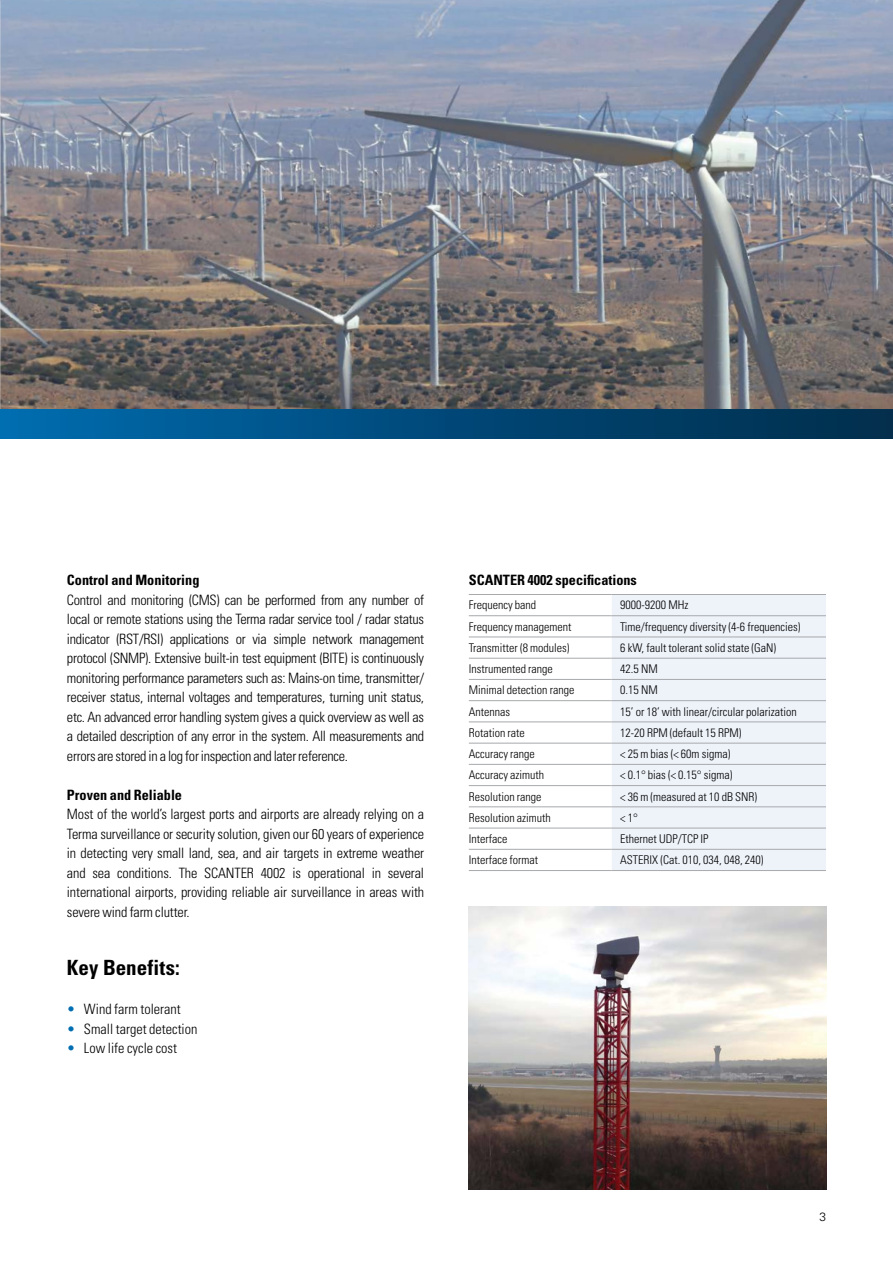
<style>
.page{position:relative;width:893px;height:1263px;background:#fff}
.page>*{position:absolute;margin:0;border:0;box-sizing:border-box;transform-origin:0 0}
.t1{font:700 condensed 21px "Univers LT Std";color:#000}
.t2{font:300 condensed 14.25px/19.5px "Univers LT Std";letter-spacing:-.01em;color:#000;text-align:justify}
.t3{font:700 condensed 14.25px "Univers LT Std";color:#000}
.t4{font:300 condensed 12px "Univers LT Std";color:#000}
.t5{font:300 12px "Univers LT Std";color:#000}
.s1{color:#006eb1}
</style>
<div class="page">
<img style="left:1px;top:0;width:892px;height:410px">
<img style="left:0;top:0;width:1px;height:417px">
<div style="left:0;top:410px;width:893px;height:28px;background:linear-gradient(to right,#006bad,#012b49)"></div>
<div style="left:612px;top:595px;width:214px;height:275px;background:#eef3fa"></div>
<hr style="left:469px;top:594px;width:143px;height:1px;background:#a7a9ac">
<hr style="left:612px;top:594px;width:214px;height:1px;background:#a7a9ac">
<hr style="left:469px;top:615px;width:143px;height:1px;background:#a7a9ac">
<hr style="left:612px;top:615px;width:214px;height:1px;background:#a7a9ac">
<hr style="left:469px;top:637px;width:143px;height:1px;background:#a7a9ac">
<hr style="left:612px;top:637px;width:214px;height:1px;background:#a7a9ac">
<hr style="left:469px;top:658px;width:143px;height:1px;background:#a7a9ac">
<hr style="left:612px;top:658px;width:214px;height:1px;background:#a7a9ac">
<hr style="left:469px;top:679px;width:143px;height:1px;background:#a7a9ac">
<hr style="left:612px;top:679px;width:214px;height:1px;background:#a7a9ac">
<hr style="left:469px;top:700px;width:143px;height:1px;background:#a7a9ac">
<hr style="left:612px;top:700px;width:214px;height:1px;background:#a7a9ac">
<hr style="left:469px;top:721px;width:143px;height:1px;background:#a7a9ac">
<hr style="left:612px;top:721px;width:214px;height:1px;background:#a7a9ac">
<hr style="left:469px;top:743px;width:143px;height:1px;background:#a7a9ac">
<hr style="left:612px;top:743px;width:214px;height:1px;background:#a7a9ac">
<hr style="left:469px;top:764px;width:143px;height:1px;background:#a7a9ac">
<hr style="left:612px;top:764px;width:214px;height:1px;background:#a7a9ac">
<hr style="left:469px;top:785px;width:143px;height:1px;background:#a7a9ac">
<hr style="left:612px;top:785px;width:214px;height:1px;background:#a7a9ac">
<hr style="left:469px;top:806px;width:143px;height:1px;background:#a7a9ac">
<hr style="left:612px;top:806px;width:214px;height:1px;background:#a7a9ac">
<hr style="left:469px;top:828px;width:143px;height:1px;background:#a7a9ac">
<hr style="left:612px;top:828px;width:214px;height:1px;background:#a7a9ac">
<hr style="left:469px;top:849px;width:143px;height:1px;background:#a7a9ac">
<hr style="left:612px;top:849px;width:214px;height:1px;background:#a7a9ac">
<hr style="left:469px;top:870px;width:143px;height:1px;background:#a7a9ac">
<hr style="left:612px;top:870px;width:214px;height:1px;background:#a7a9ac">
<img style="left:469px;top:907px;width:357px;height:283px">
<p class="t3" style="left:67px;top:571px;width:134px">Control and Monitoring</p>
<p class="t2" style="left:67px;top:590px;width:359px">Control and monitoring (CMS) can be performed from any number of local or remote stations using the Terma radar service tool / radar status indicator (RST/RSI) applications or via simple network management protocol (SNMP). Extensive built-in test equipment (BITE) is continuously monitoring performance parameters such as: Mains-on time, transmitter/ receiver status, internal voltages and temperatures, turning unit status, etc. An advanced error handling system gives a quick overview as well as a detailed description of any error in the system. All measurements and errors are stored in a log for inspection and later reference.</p>
<p class="t3" style="left:67px;top:786px;width:117px">Proven and Reliable</p>
<p class="t2" style="left:67px;top:804px;width:359px">Most of the world’s largest ports and airports are already relying on a Terma surveillance or security solution, given our 60 years of experience in detecting very small land, sea, and air targets in extreme weather and sea conditions. The SCANTER 4002 is operational in several international airports, providing reliable air surveillance in areas with severe wind farm clutter.</p>
<h1 class="t1" style="left:67px;top:955px;width:115px">Key Benefits:</h1>
<p class="t2" style="left:67px;top:999px;width:115px"><span class="s1">•</span> Wind farm tolerant</p>
<p class="t2" style="left:67px;top:1019px;width:132px"><span class="s1">•</span> Small target detection</p>
<p class="t2" style="left:67px;top:1038px;width:112px"><span class="s1">•</span> Low life cycle cost</p>
<p class="t3" style="left:469px;top:571px;width:170px">SCANTER 4002 specifications</p>
<p class="t4" style="left:469px;top:598px;width:69px">Frequency band</p>
<p class="t4" style="left:620px;top:598px;width:70px">9000-9200 MHz</p>
<p class="t4" style="left:469px;top:619px;width:104px">Frequency management</p>
<p class="t4" style="left:620px;top:619px;width:182px">Time/frequency diversity (4-6 frequencies)</p>
<p class="t4" style="left:469px;top:640px;width:102px">Transmitter (8 modules)</p>
<p class="t4" style="left:620px;top:640px;width:158px">6 kW, fault tolerant solid state (GaN)</p>
<p class="t4" style="left:469px;top:662px;width:86px">Instrumented range</p>
<p class="t4" style="left:620px;top:662px;width:39px">42.5 NM</p>
<p class="t4" style="left:469px;top:683px;width:107px">Minimal detection range</p>
<p class="t4" style="left:620px;top:683px;width:39px">0.15 NM</p>
<p class="t4" style="left:469px;top:704px;width:43px">Antennas</p>
<p class="t4" style="left:620px;top:704px;width:178px">15’ or 18’ with linear/circular polarization</p>
<p class="t4" style="left:469px;top:725px;width:58px">Rotation rate</p>
<p class="t4" style="left:620px;top:725px;width:123px">12-20 RPM (default 15 RPM)</p>
<p class="t4" style="left:469px;top:747px;width:68px">Accuracy range</p>
<p class="t4" style="left:620px;top:747px;width:112px">&lt; 25 m bias (&lt; 60m sigma)</p>
<p class="t4" style="left:469px;top:768px;width:77px">Accuracy azimuth</p>
<p class="t4" style="left:620px;top:768px;width:114px">&lt; 0.1° bias (&lt; 0.15° sigma)</p>
<p class="t4" style="left:469px;top:789px;width:74px">Resolution range</p>
<p class="t4" style="left:620px;top:789px;width:138px">&lt; 36 m (measured at 10 dB SNR)</p>
<p class="t4" style="left:469px;top:810px;width:84px">Resolution azimuth</p>
<p class="t4" style="left:620px;top:810px;width:19px">&lt; 1°</p>
<p class="t4" style="left:469px;top:831px;width:40px">Interface</p>
<p class="t4" style="left:620px;top:831px;width:90px">Ethernet UDP/TCP IP</p>
<p class="t4" style="left:469px;top:853px;width:71px">Interface format</p>
<p class="t4" style="left:620px;top:853px;width:145px">ASTERIX (Cat. 010, 034, 048, 240)</p>
<p class="t5" style="left:819px;top:1209px;width:8px">3</p>
</div>
